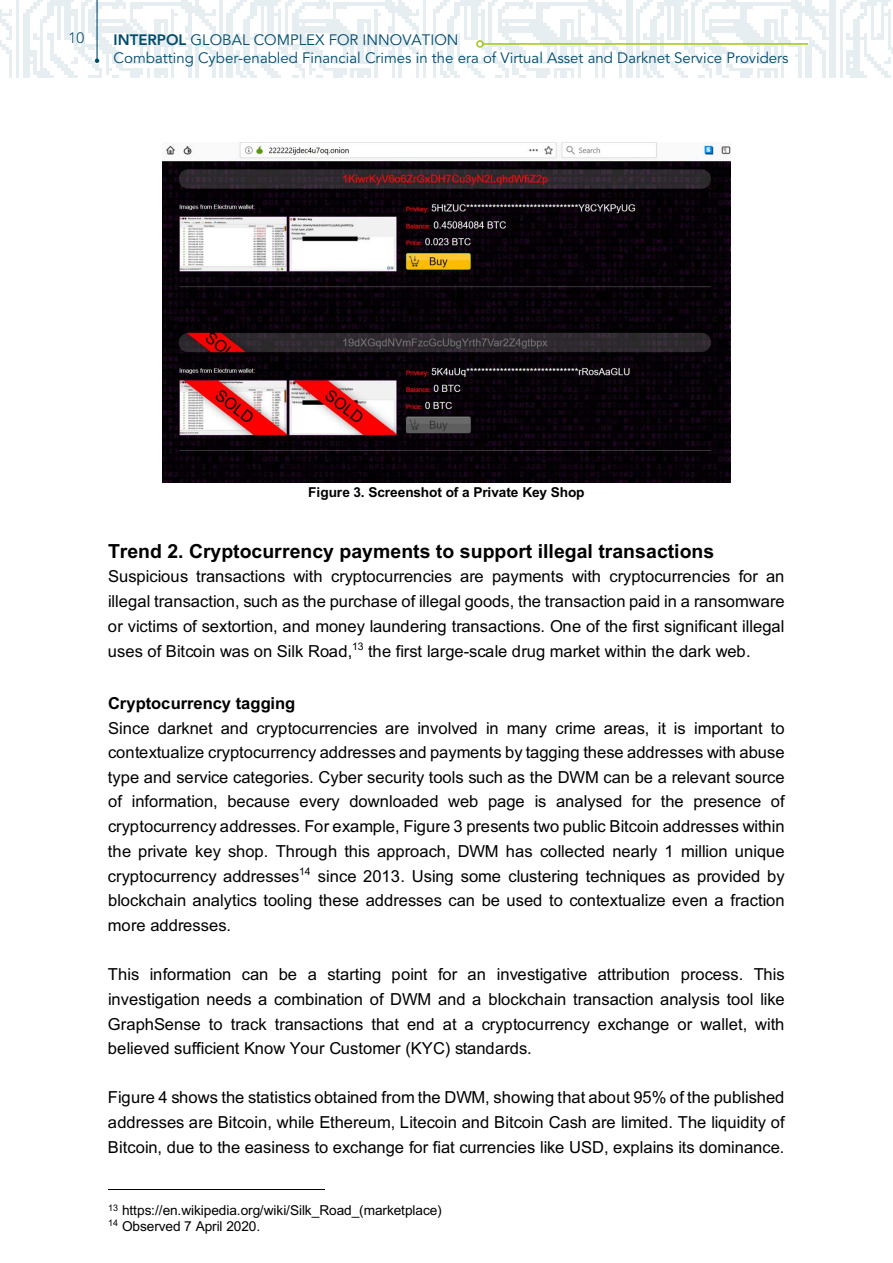
<style>
.page{position:relative;width:893px;height:1263px;background:#fff}
.page>*{position:absolute;margin:0;border:0;box-sizing:border-box;transform-origin:0 0}
.t1{font:700 19.5px "Arial";color:#000}
.t2{font:16.5px/24.6px "Arial";color:#000;text-align:justify}
.t3{font:700 16.5px "Arial";letter-spacing:-.005em;color:#000}
.t4{font:15px/17.7px "Avenir LT Std";color:#004b6c}
.t5{font:300 15px "Avenir LT Std";color:#004b6c}
.t6{font:13.65px/15.5px "Arial";letter-spacing:-.005em;color:#000}
.t7{font:700 13.65px "Arial";letter-spacing:-.005em;color:#000}
.s1{font-weight:800}
</style>
<div class="page">
<hr style="left:96px;top:0;width:2px;height:61px;background:#004b6c">
<svg style="left:95px;top:59px;width:4px;height:4px"></svg>
<hr style="left:483px;top:43px;width:325px;height:2px;background:#a2c617">
<div style="left:476px;top:40px;width:8px;height:8px;border:2px solid #a2c617;border-radius:50%"></div>
<hr style="left:108px;top:1189px;width:216px;height:1px;background:#000">
<img style="left:163px;top:143px;width:567px;height:340px">
<p class="t5" style="left:69px;top:29px;width:17px">10</p>
<p class="t4" style="left:114px;top:32px;width:676px"><span class="s1">INTERPOL</span> GLOBAL COMPLEX FOR INNOVATION<br>Combatting Cyber-enabled Financial Crimes in the era of Virtual Asset and Darknet Service Providers</p>
<p class="t7" style="left:308px;top:483px;width:278px">Figure 3. Screenshot of a Private Key Shop</p>
<p class="t1" style="left:108px;top:537px;width:608px">Trend 2. Cryptocurrency payments to support illegal transactions</p>
<p class="t2" style="left:108px;top:564px;width:678px">Suspicious transactions with cryptocurrencies are payments with cryptocurrencies for an illegal transaction, such as the purchase of illegal goods, the transaction paid in a ransomware or victims of sextortion, and money laundering transactions. One of the first significant illegal uses of Bitcoin was on Silk Road,<sup>13</sup> the first large-scale drug market within the dark web.</p>
<p class="t3" style="left:108px;top:691px;width:189px">Cryptocurrency tagging</p>
<p class="t2" style="left:108px;top:715px;width:678px">Since darknet and cryptocurrencies are involved in many crime areas, it is important to contextualize cryptocurrency addresses and payments by tagging these addresses with abuse type and service categories. Cyber security tools such as the DWM can be a relevant source of information, because every downloaded web page is analysed for the presence of cryptocurrency addresses. For example, Figure 3 presents two public Bitcoin addresses within the private key shop. Through this approach, DWM has collected nearly 1 million unique cryptocurrency addresses<sup>14</sup> since 2013. Using some clustering techniques as provided by blockchain analytics tooling these addresses can be used to contextualize even a fraction more addresses.</p>
<p class="t2" style="left:108px;top:962px;width:678px">This information can be a starting point for an investigative attribution process. This investigation needs a combination of DWM and a blockchain transaction analysis tool like GraphSense to track transactions that end at a cryptocurrency exchange or wallet, with believed sufficient Know Your Customer (KYC) standards.</p>
<p class="t2" style="left:108px;top:1085px;width:678px">Figure 4 shows the statistics obtained from the DWM, showing that about 95% of the published addresses are Bitcoin, while Ethereum, Litecoin and Bitcoin Cash are limited. The liquidity of Bitcoin, due to the easiness to exchange for fiat currencies like USD, explains its dominance.</p>
<p class="t6" style="left:108px;top:1203px;width:335px"><sup>13</sup> https://en.wikipedia.org/wiki/Silk_Road_(marketplace)<br><sup>14</sup> Observed 7 April 2020.</p>
</div>
